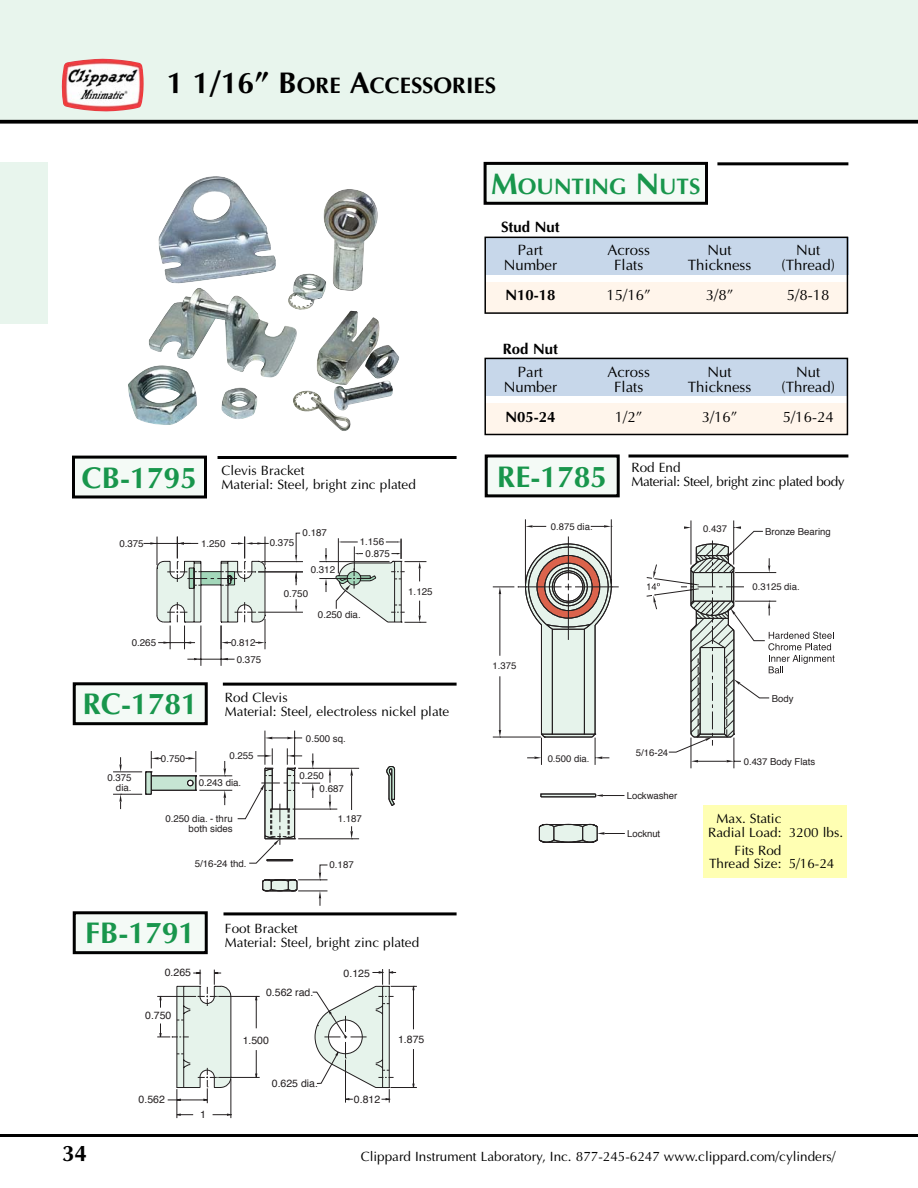
<style>
.page{position:relative;width:918px;height:1188px;background:#fff}
.page>*{position:absolute;margin:0;border:0;box-sizing:border-box;transform-origin:0 0}
.t1{font:700 30px "Optima";color:#18964c}
.t2{font:700 22.5px "Optima";color:#000}
.t3{font:700 22.5px "Optima";color:#18964c}
.t4{font:15px "Optima";color:#000}
.t5{font:700 15px "Optima";color:#000}
.t6{font:13.5px/13.5px "Optima";color:#000}
.t7{font:13.5px/13.5px "Optima";letter-spacing:-.03em;color:#000}
.t8{font:10.5px "Helvetica";color:#231f20}
.t9{font:9.75px/9.8px "Helvetica";color:#231f20;text-align:right}
.t10{font:9.6px "Helvetica";color:#231f20}
.s1{font-size:30px}
</style>
<div class="page">
<div style="left:0;top:0;width:918px;height:121px;background:#e8f5ed"></div>
<svg style="left:0;top:120px;width:918px;height:4px;fill:#000"></svg>
<hr style="left:0;top:1134px;width:918px;height:3px;background:#000">
<div style="left:0;top:162px;width:47px;height:162px;background:#e8f5ed"></div>
<img style="left:62px;top:59px;width:82px;height:52px">
<div style="left:485px;top:403px;width:362px;height:31px;background:#fff5eb"></div>
<div style="left:486px;top:359px;width:361px;height:37px;background:#c7d7ea"></div>
<div style="left:485px;top:282px;width:362px;height:31px;background:#fff5eb"></div>
<div style="left:485px;top:237px;width:363px;height:38px;background:#c7d7ea"></div>
<div style="left:484px;top:237px;width:364px;height:77px;border:2px solid #000"></div>
<div style="left:484px;top:358px;width:364px;height:77px;border:2px solid #000"></div>
<hr style="left:265px;top:731px;width:1px;height:34px;background:#231f20">
<hr style="left:294px;top:731px;width:1px;height:34px;background:#231f20">
<svg style="left:265px;top:737px;width:37px;height:2px"></svg>
<svg style="left:113px;top:748px;width:282px;height:158px"></svg>
<div style="left:74px;top:684px;width:132px;height:40px;background:#f4faf6"></div>
<div style="left:73px;top:682px;width:135px;height:43px;border:3px solid #000"></div>
<hr style="left:223px;top:683px;width:234px;height:3px;background:#000">
<hr style="left:201px;top:626px;width:1px;height:40px;background:#231f20">
<hr style="left:221px;top:626px;width:1px;height:40px;background:#231f20">
<hr style="left:198px;top:659px;width:37px;height:1px;background:#231f20">
<svg style="left:187px;top:658px;width:14px;height:2px"></svg>
<svg style="left:143px;top:533px;width:283px;height:116px"></svg>
<hr style="left:218px;top:456px;width:239px;height:3px;background:#000">
<div style="left:74px;top:457px;width:132px;height:40px;background:#f4faf6"></div>
<div style="left:72px;top:456px;width:135px;height:42px;border:3px solid #000"></div>
<div style="left:74px;top:913px;width:132px;height:40px;background:#f4faf6"></div>
<div style="left:73px;top:911px;width:135px;height:43px;border:3px solid #000"></div>
<hr style="left:224px;top:912px;width:233px;height:3px;background:#000">
<svg style="left:157px;top:969px;width:260px;height:149px"></svg>
<svg style="left:493px;top:519px;width:342px;height:243px"></svg>
<svg style="left:525px;top:543px;width:210px;height:300px"></svg>
<div style="left:486px;top:456px;width:132px;height:40px;background:#f4faf6"></div>
<div style="left:485px;top:454px;width:135px;height:43px;border:3px solid #000"></div>
<svg style="left:628px;top:454px;width:220px;height:4px"></svg>
<img style="left:148px;top:176px;width:251px;height:243px">
<hr style="left:717px;top:162px;width:131px;height:3px;background:#000">
<div style="left:485px;top:163px;width:221px;height:40px;background:#f4faf6"></div>
<div style="left:484px;top:162px;width:224px;height:43px;border:3px solid #000"></div>
<div style="left:703px;top:805px;width:144px;height:73px;background:#ffffb3"></div>
<h2 class="t2" style="left:167px;top:76px;width:331px"><span class="s1">1 1/16” B</span>ORE <span class="s1">A</span>CCESSORIES</h2>
<h2 class="t3" style="left:491px;top:177px;width:211px"><span class="s1">M</span>OUNTING <span class="s1">N</span>UTS</h2>
<p class="t5" style="left:501px;top:221px;width:60px">Stud Nut</p>
<p class="t4" style="left:518px;top:244px;width:26px">Part</p>
<p class="t4" style="left:607px;top:244px;width:44px">Across</p>
<p class="t4" style="left:708px;top:244px;width:26px">Nut</p>
<p class="t4" style="left:796px;top:244px;width:26px">Nut</p>
<p class="t4" style="left:504px;top:259px;width:55px">Number</p>
<p class="t4" style="left:614px;top:259px;width:31px">Flats</p>
<p class="t4" style="left:688px;top:259px;width:65px">Thickness</p>
<p class="t4" style="left:782px;top:259px;width:55px">(Thread)</p>
<p class="t5" style="left:505px;top:289px;width:52px">N10-18</p>
<p class="t4" style="left:607px;top:289px;width:46px">15/16”</p>
<p class="t4" style="left:706px;top:289px;width:29px">3/8”</p>
<p class="t4" style="left:787px;top:289px;width:44px">5/8-18</p>
<h1 class="t1" style="left:82px;top:465px;width:117px">CB-1795</h1>
<p class="t6" style="left:222px;top:465px;width:196px">Clevis Bracket<br>Material: Steel, bright zinc plated</p>
<p class="t9" style="left:303px;top:529px;width:26px">0.187</p>
<p class="t9" style="left:311px;top:566px;width:26px">0.312</p>
<p class="t9" style="left:318px;top:610px;width:44px">0.250 dia.</p>
<p class="t9" style="left:366px;top:536px;width:26px;line-height:12.5px;text-align:left;text-indent:-6px">1.156<br>0.875</p>
<p class="t9" style="left:119px;top:540px;width:26px">0.375</p>
<p class="t9" style="left:201px;top:539px;width:26px">1.250</p>
<p class="t9" style="left:270px;top:539px;width:26px">0.375</p>
<p class="t9" style="left:284px;top:589px;width:26px">0.750</p>
<p class="t9" style="left:132px;top:639px;width:26px">0.265</p>
<p class="t9" style="left:231px;top:638px;width:26px">0.812</p>
<p class="t9" style="left:237px;top:655px;width:26px">0.375</p>
<p class="t9" style="left:408px;top:587px;width:26px">1.125</p>
<h1 class="t1" style="left:83px;top:692px;width:117px">RC-1781</h1>
<p class="t6" style="left:225px;top:692px;width:226px">Rod Clevis<br>Material: Steel, electroless nickel plate</p>
<p class="t9" style="left:107px;top:774px;width:26px">0.375 dia.</p>
<p class="t9" style="left:161px;top:754px;width:26px">0.750</p>
<p class="t9" style="left:229px;top:752px;width:26px">0.255</p>
<p class="t9" style="left:199px;top:779px;width:44px">0.243 dia.</p>
<p class="t9" style="left:306px;top:734px;width:41px">0.500 sq.</p>
<p class="t9" style="left:320px;top:770px;width:26px;line-height:13.2px;text-align:left;text-indent:-20px">0.250<br>0.687</p>
<p class="t9" style="left:165px;top:814px;width:69px">0.250 dia. - thru both sides</p>
<p class="t9" style="left:195px;top:859px;width:53px">5/16-24 thd.</p>
<p class="t9" style="left:330px;top:861px;width:26px">0.187</p>
<p class="t9" style="left:338px;top:815px;width:26px">1.187</p>
<h1 class="t1" style="left:85px;top:921px;width:112px">FB-1791</h1>
<p class="t6" style="left:225px;top:923px;width:75px">Foot Bracket</p>
<p class="t6" style="left:225px;top:937px;width:196px">Material: Steel, bright zinc plated</p>
<p class="t8" style="left:165px;top:968px;width:28px">0.265</p>
<p class="t8" style="left:344px;top:969px;width:28px">0.125</p>
<p class="t8" style="left:266px;top:988px;width:49px">0.562 rad.</p>
<p class="t8" style="left:145px;top:1011px;width:28px">0.750</p>
<p class="t8" style="left:243px;top:1036px;width:28px">1.500</p>
<p class="t8" style="left:398px;top:1035px;width:28px">1.875</p>
<p class="t8" style="left:272px;top:1079px;width:48px">0.625 dia.</p>
<p class="t8" style="left:139px;top:1095px;width:28px">0.562</p>
<p class="t8" style="left:354px;top:1095px;width:28px">0.812</p>
<p class="t8" style="left:200px;top:1110px;width:7px">1</p>
<p class="t5" style="left:503px;top:343px;width:57px">Rod Nut</p>
<p class="t4" style="left:518px;top:365px;width:26px">Part</p>
<p class="t4" style="left:607px;top:365px;width:44px">Across</p>
<p class="t4" style="left:708px;top:365px;width:26px">Nut</p>
<p class="t4" style="left:796px;top:365px;width:26px">Nut</p>
<p class="t4" style="left:504px;top:380px;width:55px">Number</p>
<p class="t4" style="left:614px;top:380px;width:31px">Flats</p>
<p class="t4" style="left:688px;top:380px;width:65px">Thickness</p>
<p class="t4" style="left:782px;top:380px;width:55px">(Thread)</p>
<p class="t5" style="left:505px;top:410px;width:52px">N05-24</p>
<p class="t4" style="left:615px;top:410px;width:29px">1/2”</p>
<p class="t4" style="left:702px;top:410px;width:37px">3/16”</p>
<p class="t4" style="left:783px;top:410px;width:52px">5/16-24</p>
<h1 class="t1" style="left:497px;top:464px;width:112px">RE-1785</h1>
<p class="t7" style="left:632px;top:462px;width:215px">Rod End<br>Material: Steel, bright zinc plated body</p>
<p class="t10" style="left:551px;top:522px;width:43px">0.875 dia.</p>
<p class="t10" style="left:493px;top:662px;width:25px">1.375</p>
<p class="t10" style="left:548px;top:754px;width:43px">0.500 dia.</p>
<p class="t10" style="left:703px;top:524px;width:25px">0.437</p>
<p class="t10" style="left:765px;top:527px;width:67px">Bronze Bearing</p>
<p class="t10" style="left:752px;top:583px;width:49px">0.3125 dia.</p>
<p class="t10" style="left:636px;top:748px;width:34px">5/16-24</p>
<p class="t10" style="left:627px;top:791px;width:52px">Lockwasher</p>
<p class="t10" style="left:627px;top:830px;width:35px">Locknut</p>
<p class="t10" style="left:772px;top:694px;width:23px">Body</p>
<p class="t10" style="left:744px;top:758px;width:73px">0.437 Body Flats</p>
<p class="t6" style="left:708px;top:813px;width:136px;text-indent:8px">Max. Static<br>Radial Load: 3200 lbs.</p>
<p class="t6" style="left:709px;top:845px;width:127px;text-indent:26px">Fits Rod<br>Thread Size: 5/16-24</p>
<h2 class="t2" style="left:62px;top:1144px;width:27px">34</h2>
<p class="t6" style="left:361px;top:1151px;width:476px">Clippard Instrument Laboratory, Inc. 877-245-6247 www.clippard.com/cylinders/</p>
</div>
